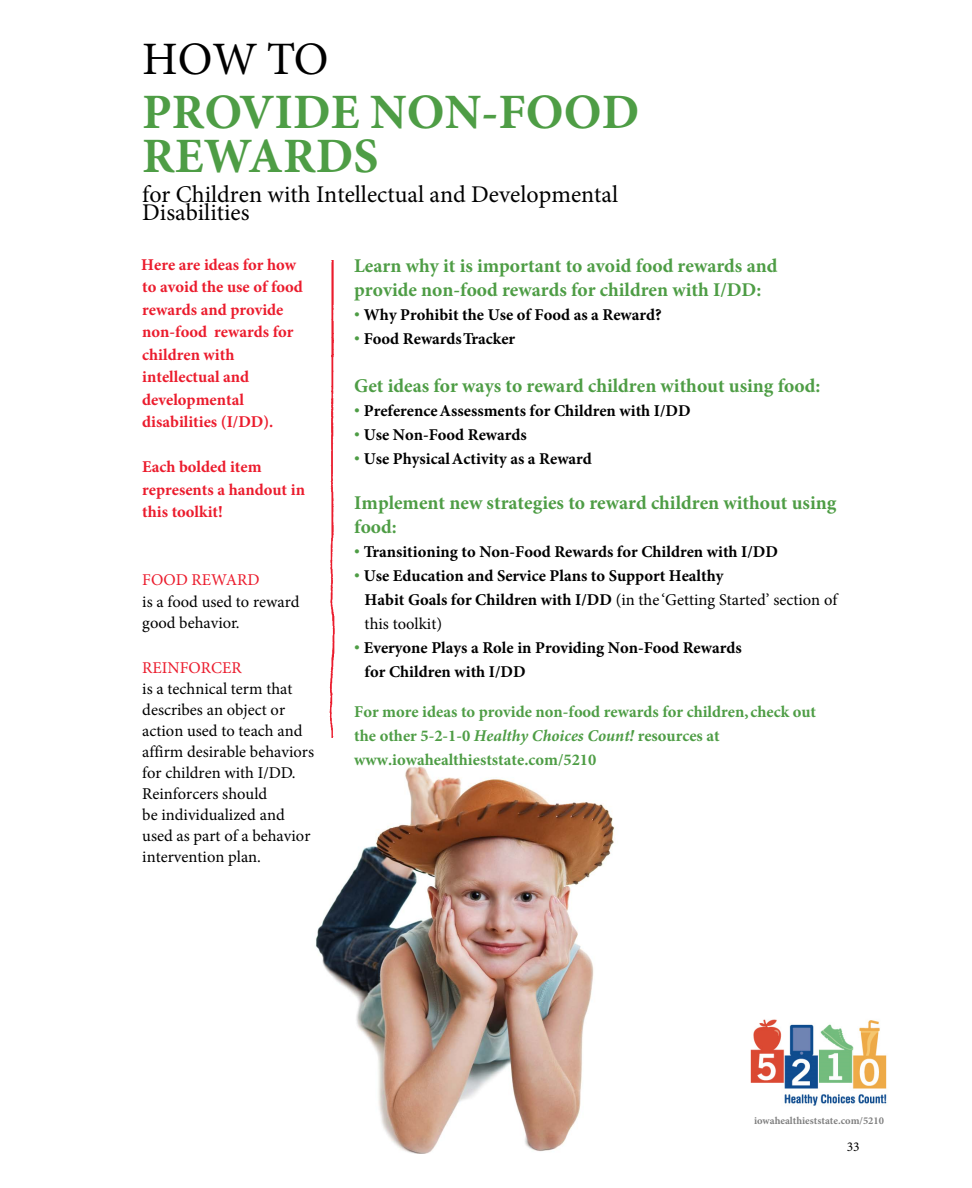
<style>
.page{position:relative;width:972px;height:1188px;background:#fff}
.page>*{position:absolute;margin:0;border:0;box-sizing:border-box;transform-origin:0 0}
.t1{font:700 49.5px/43.5px "Minion Pro";color:#4e9d45}
.t2{font:46.5px "Minion Pro";color:#000}
.t3{font:24px/17.9px "Minion Pro";color:#000}
.t4{font:700 19.5px/24px "Minion Pro";color:#4e9d45}
.t5{font:700 16.5px/24px "Minion Pro";color:#000}
.t6{font:16.5px/21px "Minion Pro";color:#000}
.t7{font:700 16.5px/22.5px "Minion Pro";color:#eb1c2d}
.t8{font:700 16.5px/23.9px "Minion Pro";color:#4e9d45}
.t9{font:16.5px "Minion Pro";color:#eb1c2d}
.t10{font:13.5px "Minion Pro";color:#000}
.t11{font:700 10.5px "Minion Pro";color:#808080}
.s1{font-family:"Gill Sans";font-weight:400;color:#4e9d45}
.s2{font-weight:400}
.s3{font-style:italic}
</style>
<div class="page">
<img style="left:315px;top:766px;width:300px;height:387px">
<img style="left:329px;top:261px;width:6px;height:477px">
<img style="left:750px;top:1019px;width:137px;height:87px">
<h2 class="t2" style="left:142px;top:28px;width:188px">HOW TO</h2>
<h1 class="t1" style="left:142px;top:90px;width:499px">PROVIDE NON-FOOD<br>REWARDS</h1>
<h3 class="t3" style="left:142px;top:185px;width:477px">for Children with Intellectual and Developmental<br>Disabilities</h3>
<p class="t7" style="left:141px;top:253px;width:163px">Here are ideas for how to avoid the use of food rewards and provide non-food rewards for children with intellectual and developmental disabilities (I/DD).</p>
<p class="t7" style="left:142px;top:456px;width:164px">Each bolded item represents a handout in this toolkit!</p>
<p class="t9" style="left:142px;top:569px;width:119px">FOOD REWARD</p>
<p class="t6" style="left:142px;top:591px;width:159px;line-height:21.8px">is a food used to reward good behavior.</p>
<p class="t9" style="left:142px;top:657px;width:101px">REINFORCER</p>
<p class="t6" style="left:142px;top:679px;width:173px">is a technical term that describes an object or action used to teach and affirm desirable behaviors for children with I/DD.<br>Reinforcers should<br>be individualized and used as part of a behavior intervention plan.</p>
<p class="t4" style="left:354px;top:253px;width:425px">Learn why it is important to avoid food rewards and provide non-food rewards for children with I/DD:</p>
<p class="t5" style="left:354px;top:302px;width:309px"><span class="s1">•</span> Why Prohibit the Use of Food as a Reward?</p>
<p class="t5" style="left:354px;top:326px;width:163px"><span class="s1">•</span> Food Rewards Tracker</p>
<p class="t4" style="left:354px;top:373px;width:468px">Get ideas for ways to reward children without using food:</p>
<p class="t5" style="left:354px;top:398px;width:338px"><span class="s1">•</span> Preference Assessments for Children with I/DD</p>
<p class="t5" style="left:354px;top:422px;width:174px"><span class="s1">•</span> Use Non-Food Rewards</p>
<p class="t5" style="left:354px;top:447px;width:239px"><span class="s1">•</span> Use Physical Activity as a Reward</p>
<p class="t4" style="left:354px;top:490px;width:484px">Implement new strategies to reward children without using food:</p>
<p class="t5" style="left:354px;top:539px;width:425px"><span class="s1">•</span> Transitioning to Non-Food Rewards for Children with I/DD</p>
<p class="t5" style="left:365px;top:563px;width:474px;text-indent:-10px"><span class="s1">•</span> Use Education and Service Plans to Support Healthy<br>Habit Goals for Children with I/DD <span class="s2">(in the ‘Getting Started’ section of this toolkit)</span></p>
<p class="t5" style="left:365px;top:636px;width:379px;text-indent:-10px"><span class="s1">•</span> Everyone Plays a Role in Providing Non-Food Rewards for Children with I/DD</p>
<p class="t8" style="left:354px;top:700px;width:463px">For more ideas to provide non-food rewards for children, check out the other 5-2-1-0 <span class="s3">Healthy Choices Count!</span> resources at www.iowahealthieststate.com/5210</p>
<p class="t11" style="left:754px;top:1113px;width:131px">iowahealthieststate.com/5210</p>
<p class="t10" style="left:847px;top:1138px;width:14px">33</p>
</div>
